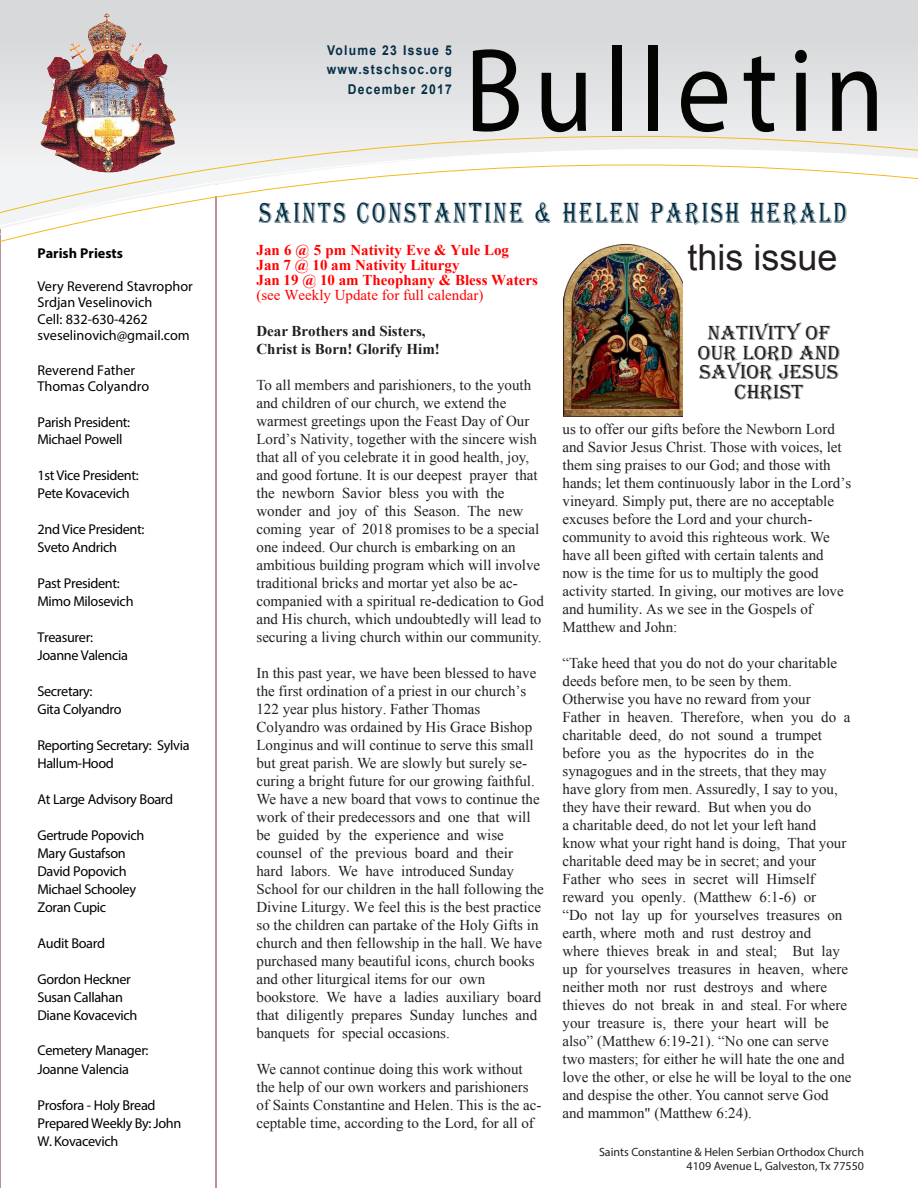
<style>
.page{position:relative;width:918px;height:1188px;background:#fff}
.page>*{position:absolute;margin:0;border:0;box-sizing:border-box;transform-origin:0 0}
.t1{font:120px "Myriad Pro";letter-spacing:.1em;color:#040503;scale:.9 1}
.t2{font:36px "Arial";color:#231f20}
.t3{font:30px "Algerian";letter-spacing:.1em;color:#052f45;scale:.75 1}
.t4{font:21px/19.5px "Algerian";color:#231f20;text-align:center}
.t5{font:15px/18px "Times New Roman";color:#231f20}
.t6{font:700 15px/15px "Times New Roman";color:#f00}
.t7{font:700 15px/18px "Times New Roman";color:#231f20}
.t8{font:14.25px/18px "Myriad Pro";letter-spacing:-.025em;color:#000}
.t9{font:14.25px/16.5px "Myriad Pro";color:#000}
.t10{font:700 14.25px "Myriad Pro";color:#000}
.t11{font:700 13.5px/19.5px "Arial";letter-spacing:.1em;color:#052f45;text-align:right;scale:.9 1}
.t12{font:12px/14.4px "Myriad Pro";color:#231f20;text-align:right}
.s1{font-weight:400}
</style>
<div class="page">
<svg style="left:0;top:260px;width:216px;height:928px"></svg>
<svg style="left:0;top:105px;width:918px;height:155px"></svg>
<img style="left:41px;top:13px;width:135px;height:160px">
<div style="left:211px;top:185px;width:8px;height:11px;background:#fff"></div>
<img style="left:563px;top:243px;width:120px;height:174px">
<p class="t10" style="left:38px;top:244px;width:87px">Parish Priests</p>
<p class="t9" style="left:38px;top:278px;width:157px">Very Reverend Stavrophor<br>Srdjan Veselinovich<br>Cell: 832-630-4262 sveselinovich@gmail.com</p>
<p class="t9" style="left:38px;top:362px;width:113px">Reverend Father<br>Thomas Colyandro</p>
<p class="t8" style="left:38px;top:414px;width:94px;line-height:16.5px">Parish President:<br>Michael Powell</p>
<p class="t8" style="left:37px;top:466px;width:103px">1st Vice President:<br>Pete Kovacevich</p>
<p class="t8" style="left:37px;top:520px;width:108px">2nd Vice President:<br>Sveto Andrich</p>
<p class="t8" style="left:37px;top:574px;width:98px">Past President:<br>Mimo Milosevich</p>
<p class="t8" style="left:38px;top:628px;width:92px">Treasurer:<br>Joanne Valencia</p>
<p class="t8" style="left:38px;top:682px;width:86px">Secretary:<br>Gita Colyandro</p>
<p class="t8" style="left:38px;top:736px;width:154px">Reporting Secretary: Sylvia<br>Hallum-Hood</p>
<p class="t8" style="left:37px;top:790px;width:137px">At Large Advisory Board</p>
<p class="t8" style="left:37px;top:826px;width:108px">Gertrude Popovich<br>Mary Gustafson<br>David Popovich<br>Michael Schooley<br>Zoran Cupic</p>
<p class="t8" style="left:37px;top:934px;width:69px">Audit Board</p>
<p class="t8" style="left:37px;top:970px;width:102px">Gordon Heckner<br>Susan Callahan<br>Diane Kovacevich</p>
<p class="t8" style="left:38px;top:1041px;width:113px;line-height:18.6px">Cemetery Manager:<br>Joanne Valencia</p>
<p class="t8" style="left:38px;top:1096px;width:145px">Prosfora - Holy Bread<br>Prepared Weekly By: John<br>W. Kovacevich</p>
<p class="t11" style="left:327px;top:41px;width:141px">Volume 23 Issue 5 www.stschsoc.org<br>December 2017</p>
<h1 class="t1" style="left:465px;top:17px;width:468px">Bulletin</h1>
<h3 class="t3" style="left:259px;top:196px;width:785px">SAINTS CONSTANTINE &amp; HELEN PARISH HERALD</h3>
<p class="t6" style="left:256px;top:242px;width:283px">Jan 6 @ 5 pm Nativity Eve &amp; Yule Log<br>Jan 7 @ 10 am Nativity Liturgy<br>Jan 19 @ 10 am Theophany &amp; Bless Waters <span class="s1">(see Weekly Update for full calendar)</span></p>
<p class="t7" style="left:257px;top:322px;width:185px">Dear Brothers and Sisters,<br>Christ is Born! Glorify Him!</p>
<p class="t5" style="left:256px;top:376px;width:289px">To all members and parishioners, to the youth and children of our church, we extend the warmest greetings upon the Feast Day of Our Lord’s Nativity, together with the sincere wish that all of you celebrate it in good health, joy, and good fortune. It is our deepest prayer that the newborn Savior bless you with the wonder and joy of this Season. The new coming year of 2018 promises to be a special one indeed. Our church is embarking on an ambitious building program which will involve traditional bricks and mortar yet also be ac&shy;companied with a spiritual re-dedication to God and His church, which undoubtedly will lead to securing a living church within our community.</p>
<p class="t5" style="left:256px;top:664px;width:289px">In this past year, we have been blessed to have the first ordination of a priest in our church’s 122 year plus history. Father Thomas Colyandro was ordained by His Grace Bishop Longinus and will continue to serve this small but great parish. We are slowly but surely se&shy;curing a bright future for our growing faithful.<br>We have a new board that vows to continue the work of their predecessors and one that will be guided by the experience and wise counsel of the previous board and their<br>hard labors. We have introduced Sunday School for our children in the hall following the Divine Liturgy. We feel this is the best practice so the children can partake of the Holy Gifts in church and then fellowship in the hall. We have purchased many beautiful icons, church books and other liturgical items for our own bookstore. We have a ladies auxiliary board that diligently prepares Sunday lunches and banquets for special occasions.</p>
<p class="t5" style="left:256px;top:1060px;width:287px">We cannot continue doing this work without the help of our own workers and parishioners of Saints Constantine and Helen. This is the ac&shy;ceptable time, according to the Lord, for all of</p>
<p class="t2" style="left:688px;top:233px;width:152px">this issue</p>
<p class="t4" style="left:698px;top:324px;width:144px">NATIVITY OF<br>OUR LORD AND<br>SAVIOR JESUS<br>CHRIST</p>
<p class="t5" style="left:562px;top:420px;width:290px">us to offer our gifts before the Newborn Lord and Savior Jesus Christ. Those with voices, let them sing praises to our God; and those with hands; let them continuously labor in the Lord’s vineyard. Simply put, there are no acceptable excuses before the Lord and your church&shy;community to avoid this righteous work. We have all been gifted with certain talents and now is the time for us to multiply the good activity started. In giving, our motives are love and humility. As we see in the Gospels of Matthew and John:</p>
<p class="t5" style="left:562px;top:654px;width:291px">“Take heed that you do not do your charitable deeds before men, to be seen by them.<br>Otherwise you have no reward from your Father in heaven. Therefore, when you do a charitable deed, do not sound a trumpet before you as the hypocrites do in the synagogues and in the streets, that they may have glory from men. Assuredly, I say to you, they have their reward. But when you do<br>a charitable deed, do not let your left hand know what your right hand is doing, That your charitable deed may be in secret; and your Father who sees in secret will Himself reward you openly. (Matthew 6:1-6) or<br>“Do not lay up for yourselves treasures on earth, where moth and rust destroy and<br>where thieves break in and steal; But lay up for yourselves treasures in heaven, where neither moth nor rust destroys and where thieves do not break in and steal. For where your treasure is, there your heart will be also” (Matthew 6:19-21). “No one can serve two masters; for either he will hate the one and love the other, or else he will be loyal to the one and despise the other. You cannot serve God and mammon" (Matthew 6:24).</p>
<p class="t12" style="left:599px;top:1144px;width:266px">Saints Constantine &amp; Helen Serbian Orthodox Church<br>4109 Avenue L, Galveston, Tx 77550</p>
</div>
